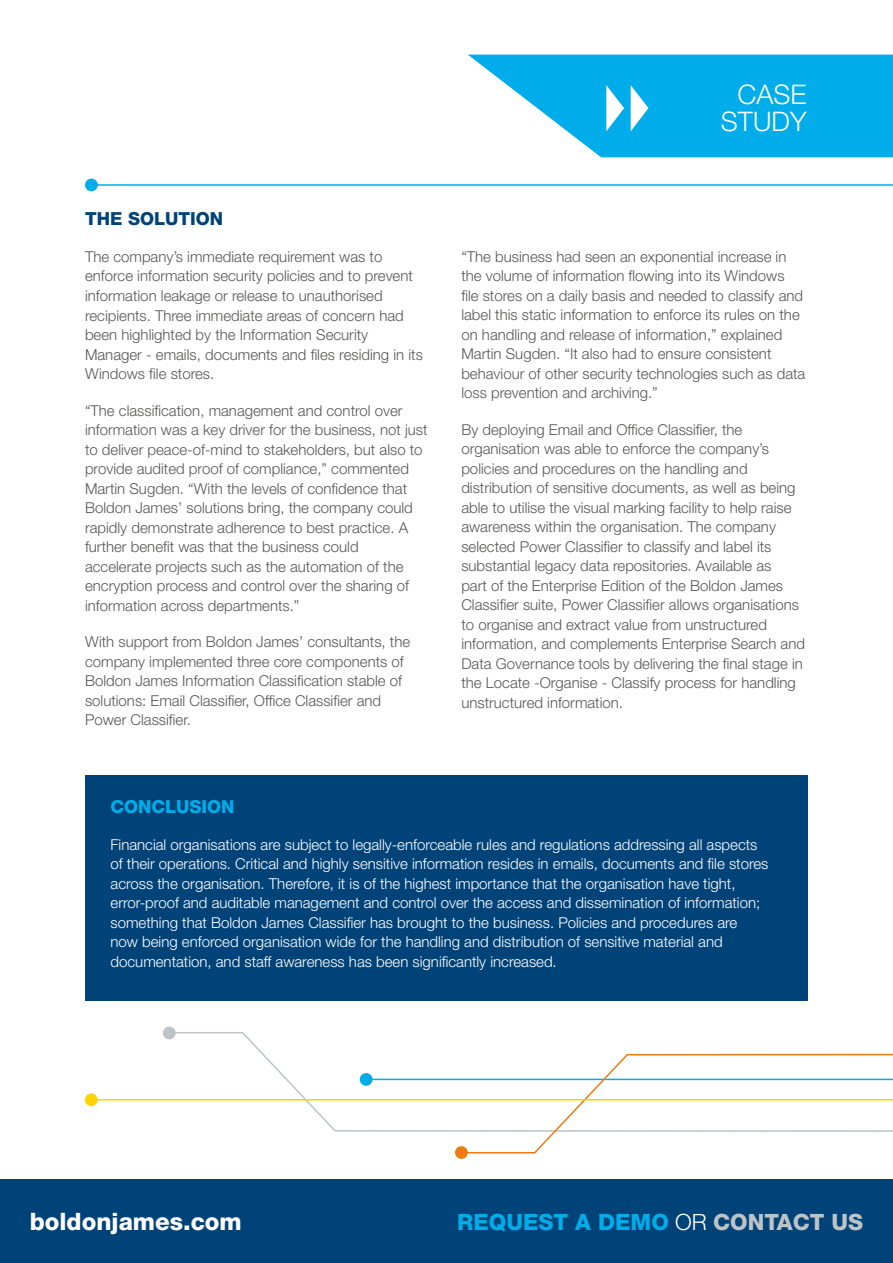
<style>
.page{position:relative;width:893px;height:1263px;background:#fff}
.page>*{position:absolute;margin:0;border:0;box-sizing:border-box;transform-origin:0 0}
.t1{font:300 27px/27px "Helvetica Neue LT Std";color:#fff;text-align:right}
.t2{font:800 24px "Helvetica Neue LT Std";color:#fff}
.t3{font:800 22.5px "Helvetica Neue LT Std";color:#00ace9}
.t4{font:800 18px "Helvetica Neue LT Std";color:#004379}
.t5{font:800 18px "Helvetica Neue LT Std";color:#00ace9}
.t6{font:300 15px/19.5px "Helvetica Neue LT Std";color:#575756}
.t7{font:300 15px/19.5px "Helvetica Neue LT Std";color:#fff}
.s1{font-weight:300;color:#fff}
.s2{color:#bec3c6}
</style>
<div class="page">
<div style="left:163px;top:1026px;width:13px;height:13px;background:#bec3c6;border-radius:50%"></div>
<svg style="left:167px;top:1031px;width:292px;height:101px"></svg>
<div style="left:455px;top:1146px;width:13px;height:13px;background:#ef7b10;border-radius:50%"></div>
<svg style="left:459px;top:1053px;width:434px;height:101px"></svg>
<hr style="left:95px;top:1099px;width:798px;height:1px;background:#ffd300">
<div style="left:85px;top:1093px;width:13px;height:13px;background:#ffd300;border-radius:50%"></div>
<div style="left:0;top:1179px;width:893px;height:84px;background:#004379"></div>
<hr style="left:95px;top:184px;width:798px;height:2px;background:#00ace9">
<div style="left:85px;top:179px;width:13px;height:12px;background:#00ace9;border-radius:50%"></div>
<div style="left:85px;top:775px;width:723px;height:225px;background:#004379"></div>
<svg style="left:468px;top:55px;width:425px;height:102px"></svg>
<p class="t4" style="left:85px;top:208px;width:140px">THE SOLUTION</p>
<p class="t6" style="left:85px;top:247px;width:339px">The company’s immediate requirement was to enforce information security policies and to prevent information leakage or release to unauthorised recipients. Three immediate areas of concern had been highlighted by the Information Security Manager - emails, documents and files residing in its Windows file stores.</p>
<p class="t6" style="left:85px;top:400px;width:344px">“The classification, management and control over information was a key driver for the business, not just to deliver peace-of-mind to stakeholders, but also to provide audited proof of compliance,” commented Martin Sugden. “With the levels of confidence that Boldon James’ solutions bring, the company could rapidly demonstrate adherence to best practice. A further benefit was that the business could accelerate projects such as the automation of the encryption process and control over the sharing of information across departments.”</p>
<p class="t6" style="left:85px;top:632px;width:327px">With support from Boldon James’ consultants, the company implemented three core components of Boldon James Information Classification stable of solutions: Email Classifier, Office Classifier and Power Classifier.</p>
<h1 class="t1" style="left:721px;top:81px;width:87px">CASE<br>STUDY</h1>
<p class="t6" style="left:461px;top:246px;width:345px">“The business had seen an exponential increase in the volume of information flowing into its Windows file stores on a daily basis and needed to classify and label this static information to enforce its rules on the on handling and release of information,” explained Martin Sugden. “It also had to ensure consistent behaviour of other security technologies such as data loss prevention and archiving.”</p>
<p class="t6" style="left:461px;top:419px;width:345px">By deploying Email and Office Classifier, the organisation was able to enforce the company’s policies and procedures on the handling and distribution of sensitive documents, as well as being able to utilise the visual marking facility to help raise awareness within the organisation. The company selected Power Classifier to classify and label its substantial legacy data repositories. Available as<br>part of the Enterprise Edition of the Boldon James Classifier suite, Power Classifier allows organisations to organise and extract value from unstructured information, and complements Enterprise Search and Data Governance tools by delivering the final stage in the Locate -Organise - Classify process for handling unstructured information.</p>
<p class="t5" style="left:111px;top:796px;width:126px">CONCLUSION</p>
<p class="t7" style="left:111px;top:834px;width:659px">Financial organisations are subject to legally-enforceable rules and regulations addressing all aspects of their operations. Critical and highly sensitive information resides in emails, documents and file stores across the organisation. Therefore, it is of the highest importance that the organisation have tight, error-proof and auditable management and control over the access and dissemination of information; something that Boldon James Classifier has brought to the business. Policies and procedures are now being enforced organisation wide for the handling and distribution of sensitive material and documentation, and staff awareness has been significantly increased.</p>
<h2 class="t2" style="left:30px;top:1207px;width:214px">boldonjames.com</h2>
<h3 class="t3" style="left:457px;top:1208px;width:407px">REQUEST A DEMO <span class="s1">OR</span> <span class="s2">CONTACT US</span></h3>
</div>
